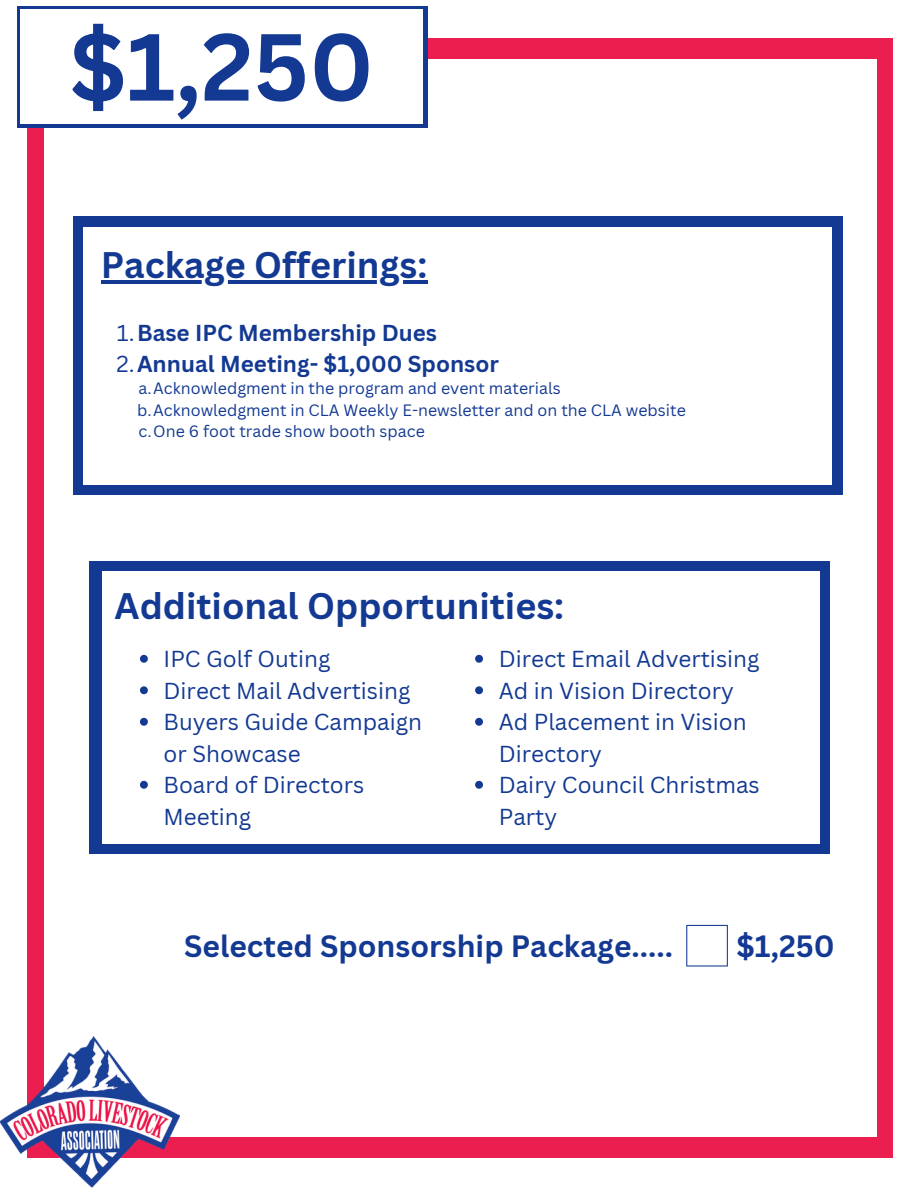
<style>
.page{position:relative;width:918px;height:1188px;background:#fff}
.page>*{position:absolute;margin:0;border:0;box-sizing:border-box;transform-origin:0 0}
.t1{font:700 93px "Canva Sans";color:#133992}
.t2{font:700 36px "Canva Sans";color:#133992}
.t3{font:700 30px "Canva Sans";color:#133992}
.t4{font:22.5px/31.5px "Canva Sans";color:#133992}
.t5{font:700 22.5px/30.3px "Canva Sans";color:#133992}
.t6{font:16.05px/21.3px "Canva Sans";color:#133992}
.s1{font-weight:400}
</style>
<div class="page">
<div style="left:28px;top:38px;width:865px;height:1119px;background:#ec1e50"></div>
<div style="left:44px;top:59px;width:833px;height:1078px;background:#fff"></div>
<img style="left:0;top:1035px;width:180px;height:153px">
<div style="left:17px;top:6px;width:411px;height:121px;background:#133992"></div>
<svg style="left:686px;top:925px;width:42px;height:42px"></svg>
<div style="left:73px;top:216px;width:769px;height:279px;background:#133992"></div>
<div style="left:83px;top:227px;width:749px;height:258px;background:#fff"></div>
<div style="left:89px;top:562px;width:740px;height:292px;background:#133992"></div>
<div style="left:102px;top:571px;width:718px;height:273px;background:#fff"></div>
<div style="left:20px;top:9px;width:403px;height:115px;background:#fff"></div>
<svg style="left:101px;top:280px;width:327px;height:4px"></svg>
<svg style="left:475px;top:655px;width:8px;height:8px"></svg>
<svg style="left:475px;top:686px;width:8px;height:8px"></svg>
<svg style="left:475px;top:718px;width:8px;height:8px"></svg>
<svg style="left:475px;top:781px;width:8px;height:8px"></svg>
<svg style="left:140px;top:655px;width:8px;height:8px"></svg>
<svg style="left:140px;top:686px;width:8px;height:8px"></svg>
<svg style="left:140px;top:718px;width:8px;height:8px"></svg>
<svg style="left:140px;top:781px;width:8px;height:8px"></svg>
<h1 class="t1" style="left:70px;top:1px;width:306px">$1,250</h1>
<h2 class="t2" style="left:101px;top:240px;width:328px">Package Offerings:</h2>
<p class="t5" style="left:117px;top:318px;width:384px"><span class="s1">1.</span>Base IPC Membership Dues<br><span class="s1">2.</span>Annual Meeting- $1,000 Sponsor</p>
<p class="t6" style="left:137px;top:377px;width:550px">a.Acknowledgment in the program and event materials b.Acknowledgment in CLA Weekly E-newsletter and on the CLA website c.One 6 foot trade show booth space</p>
<h2 class="t2" style="left:115px;top:581px;width:451px">Additional Opportunities:</h2>
<p class="t4" style="left:164px;top:643px;width:260px">IPC Golf Outing<br>Direct Mail Advertising<br>Buyers Guide Campaign or Showcase<br>Board of Directors<br>Meeting</p>
<p class="t4" style="left:499px;top:643px;width:263px">Direct Email Advertising<br>Ad in Vision Directory<br>Ad Placement in Vision<br>Directory<br>Dairy Council Christmas<br>Party</p>
<h3 class="t3" style="left:184px;top:925px;width:490px">Selected Sponsorship Package.....</h3>
<h3 class="t3" style="left:737px;top:925px;width:100px">$1,250</h3>
</div>
